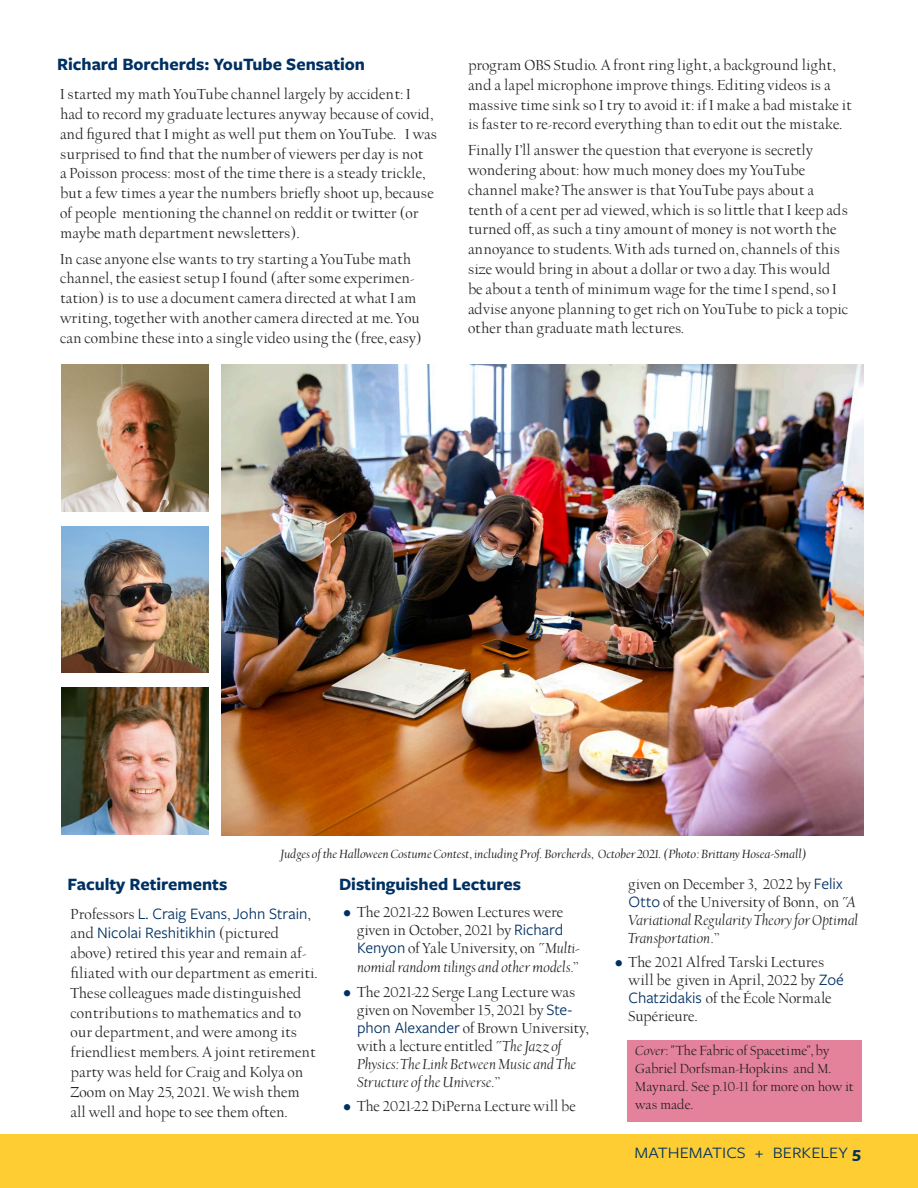
<style>
.page{position:relative;width:918px;height:1188px;background:#fff}
.page>*{position:absolute;margin:0;border:0;box-sizing:border-box;transform-origin:0 0}
.t1{font:700 18px "Freight Sans Pro";color:#003062}
.List_Paragraph{font:16.5px/19.8px "UC Berkeley OS";color:#231f20}
.List_Paragraph-2{font:italic 16.5px/18px "UC Berkeley OS";color:#231f20}
.t2{font:16.5px "Freight Sans Pro";color:#003262;scale:1.1 1}
.t3{font:15px/18px "UC Berkeley OS";letter-spacing:-.01em;color:#231f20}
.Footnote{font:italic 600 13.5px "UC Berkeley OS";color:#231f20}
.s1{font-family:"Freight Sans Pro";color:#003062}
.s2{font-style:italic}
.s3{font-style:normal}
.s4{font-family:"Freight Sans Pro";font-style:normal;color:#003062}
.s5{font-weight:700}
</style>
<div class="page">
<div style="left:0;top:1134px;width:918px;height:54px;background:#fecd33"></div>
<img style="left:62px;top:364px;width:146px;height:147px">
<img style="left:62px;top:526px;width:146px;height:147px">
<img style="left:62px;top:688px;width:146px;height:147px">
<img style="left:221px;top:364px;width:643px;height:472px">
<div style="left:628px;top:1040px;width:234px;height:82px;background:#e5829b"></div>
<p class="t1" style="left:57px;top:52px;width:310px">Richard Borcherds: YouTube Sensation</p>
<p class="List_Paragraph" style="left:60px;top:85px;width:379px">I started my math YouTube channel largely by accident: I had to record my graduate lectures anyway because of covid, and figured that I might as well put them on YouTube. I was surprised to find that the number of viewers per day is not<br>a Poisson process: most of the time there is a steady trickle, but a few times a year the numbers briefly shoot up, because of people mentioning the channel on reddit or twitter (or maybe math department newsletters).</p>
<p class="List_Paragraph" style="left:60px;top:249px;width:364px">In case anyone else wants to try starting a YouTube math channel, the easiest setup I found (after some experimen&shy;tation) is to use a document camera directed at what I am writing, together with another camera directed at me. You can combine these into a single video using the (free, easy)</p>
<p class="List_Paragraph" style="left:468px;top:56px;width:385px">program OBS Studio. A front ring light, a background light, and a lapel microphone improve things. Editing videos is a massive time sink so I try to avoid it: if I make a bad mistake it is faster to re-record everything than to edit out the mistake.</p>
<p class="List_Paragraph" style="left:468px;top:141px;width:382px">Finally I’ll answer the question that everyone is secretly wondering about: how much money does my YouTube channel make? The answer is that YouTube pays about a tenth of a cent per ad viewed, which is so little that I keep ads turned off, as such a tiny amount of money is not worth the annoyance to students. With ads turned on, channels of this size would bring in about a dollar or two a day. This would be about a tenth of minimum wage for the time I spend, so I advise anyone planning to get rich on YouTube to pick a topic other than graduate math lectures.</p>
<p class="Footnote" style="left:280px;top:847px;width:528px">Judges of the Halloween Costume Contest, including Prof. Borcherds, October 2021. (Photo: Brittany Hosea-Small)</p>
<p class="t1" style="left:68px;top:871px;width:161px">Faculty Retirements</p>
<p class="List_Paragraph" style="left:70px;top:904px;width:249px">Professors <span class="s1">L. Craig Evans</span>, <span class="s1">John Strain</span>, and <span class="s1">Nicolai Reshitikhin</span> (pictured above) retired this year and remain af&shy;filiated with our department as emeriti.<br>These colleagues made distinguished contributions to mathematics and to our department, and were among its friendliest members. A joint retirement party was held for Craig and Kolya on Zoom on May 25, 2021. We wish them all well and hope to see them often.</p>
<p class="t1" style="left:339px;top:871px;width:184px">Distinguished Lectures</p>
<p class="List_Paragraph" style="left:357px;top:903px;width:224px;line-height:18.5px;text-indent:-14px"><span class="s1">•</span> The 2021-22 Bowen Lectures were given in October, 2021 by <span class="s1">Richard Kenyon</span> of Yale University, on <span class="s2">“Multi&shy;nomial random tilings and other models.”</span></p>
<p class="List_Paragraph" style="left:357px;top:984px;width:233px;line-height:18px;text-indent:-14px"><span class="s1">•</span> The 2021-22 Serge Lang Lecture was given on November 15, 2021 by <span class="s1">Ste&shy;phon Alexander</span> of Brown University, with a lecture entitled <span class="s2">“The Jazz of Physics: The Link Between Music and The Structure of the Universe.”</span></p>
<p class="List_Paragraph" style="left:344px;top:1097px;width:234px"><span class="s1">•</span> The 2021-22 DiPerna Lecture will be</p>
<p class="List_Paragraph-2" style="left:628px;top:876px;width:231px"><span class="s3">given on December 3, 2022 by</span> <span class="s4">Felix<br>Otto</span> <span class="s3">of the University of Bonn, on</span> “A<br>Variational Regularity Theory for Optimal<br>Transportation.”</p>
<p class="List_Paragraph" style="left:628px;top:954px;width:217px;line-height:18px;text-indent:-14px"><span class="s1">•</span> The 2021 Alfred Tarski Lectures will be given in April, 2022 by <span class="s1">Zoé<br>Chatzidakis</span> of the École Normale<br>Supérieure.</p>
<p class="t3" style="left:635px;top:1043px;width:220px"><span class="s2">Cover</span>: "The Fabric of Spacetime", by<br>Gabriel Dorfsman-Hopkins and M.<br>Maynard. See p.10-11 for more on how it was made.</p>
<p class="t2" style="left:635px;top:1141px;width:207px">MATHEMATICS + BERKELEY <span class="s5">5</span></p>
</div>
